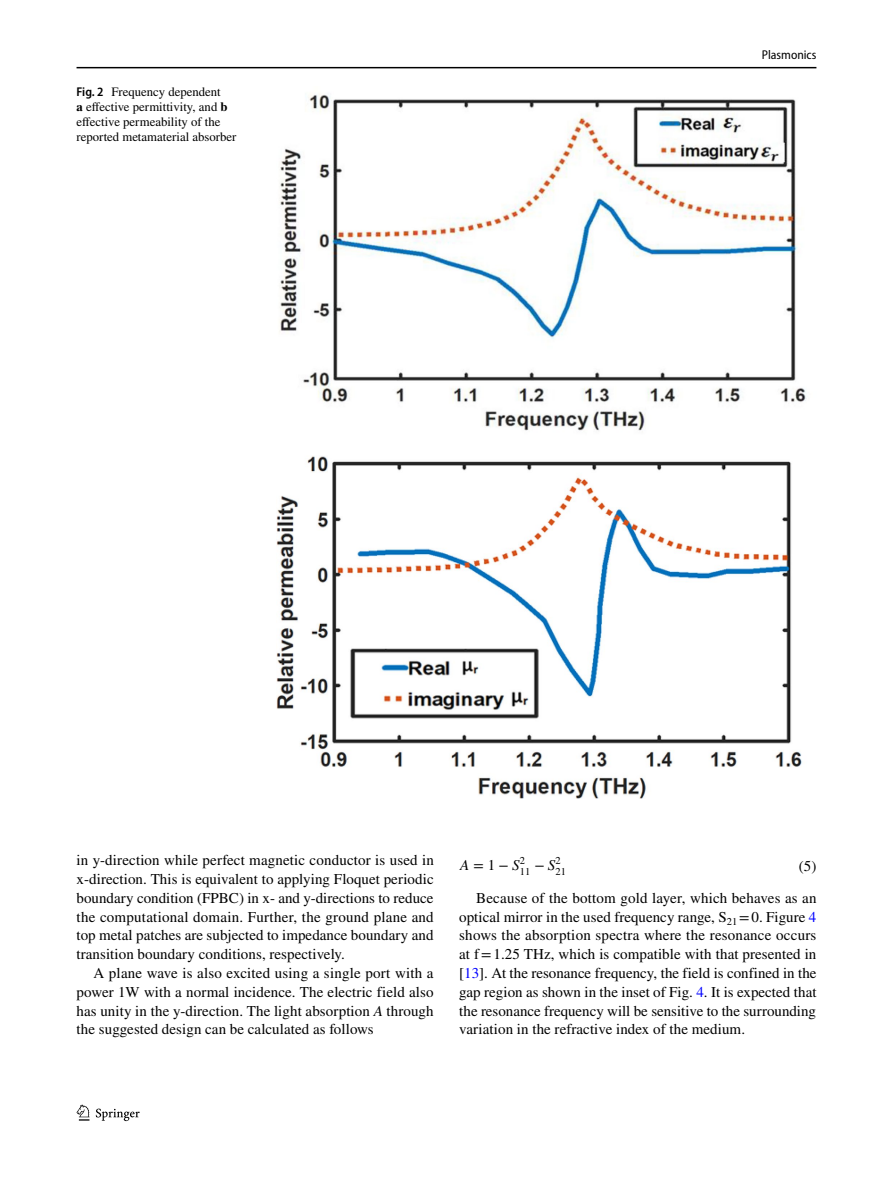
<style>
.page{position:relative;width:893px;height:1187px;background:#fff}
.page>*{position:absolute;margin:0;border:0;box-sizing:border-box;transform-origin:0 0}
.t1{font:15px/18.8px "STIX";letter-spacing:.005em;color:#000;text-align:justify}
.t2{font:15px "STIX General Italic 5";color:#000}
.t3{font:12.75px/15px "STIX";color:#000}
.t4{font:semi-condensed 12.75px "Myriad Pro";color:#000}
.t5{font:10.5px/11.2px "STIX General Regular 5";color:#000}
.s1{font-family:"Myriad Pro";font-weight:600;font-stretch:semi-condensed}
.s2{font-weight:700}
.s3{font-style:italic}
.s4{font-family:"STIX Math Regular 6"}
.s5{font-family:"STIX General Regular 5"}
.s6{color:#00f}
</style>
<div class="page">
<hr style="left:77px;top:67px;width:739px;height:1px;background:#000">
<svg style="left:77px;top:1104px;width:12px;height:16px"></svg>
<svg style="left:96px;top:1108px;width:44px;height:12px"></svg>
<img style="left:276px;top:95px;width:531px;height:703px">
<p class="t3" style="left:77px;top:85px;width:161px"><span class="s1">Fig. 2</span> Frequency dependent<br><span class="s2">a</span> effective permittivity, and <span class="s2">b </span>effective permeability of the reported metamaterial absorber</p>
<p class="t4" style="left:762px;top:48px;width:56px">Plasmonics</p>
<p class="t1" style="left:77px;top:852px;width:359px">in y-direction while perfect magnetic conductor is used in x-direction. This is equivalent to applying Floquet periodic boundary condition (FPBC) in x- and y-directions to reduce the computational domain. Further, the ground plane and top metal patches are subjected to impedance boundary and transition boundary conditions, respectively.</p>
<p class="t1" style="left:77px;top:964px;width:359px;text-indent:17px">A plane wave is also excited using a single port with a power 1W with a normal incidence. The electric field also has unity in the y-direction. The light absorption <span class="s3">A</span> through the suggested design can be calculated as follows</p>
<p class="t5" style="left:520px;top:855px;width:43px">2<br>11 <sup>−</sup><sup>S</sup>2</p>
<p class="t2" style="left:460px;top:859px;width:61px">A<span class="s4">=</span><span class="s5">1</span><span class="s4">−</span>S</p>
<p class="t1" style="left:799px;top:857px;width:19px">(5)</p>
<p class="t5" style="left:555px;top:866px;width:12px">21</p>
<p class="t1" style="left:459px;top:889px;width:359px;text-indent:17px">Because of the bottom gold layer, which behaves as an optical mirror in the used frequency range, S<sub>21</sub> =0. Figure <span class="s6">4 </span>shows the absorption spectra where the resonance occurs at f=1.25 THz, which is compatible with that presented in [<span class="s6">13</span>]. At the resonance frequency, the field is confined in the gap region as shown in the inset of Fig. <span class="s6">4</span>. It is expected that the resonance frequency will be sensitive to the surrounding variation in the refractive index of the medium.</p>
</div>
